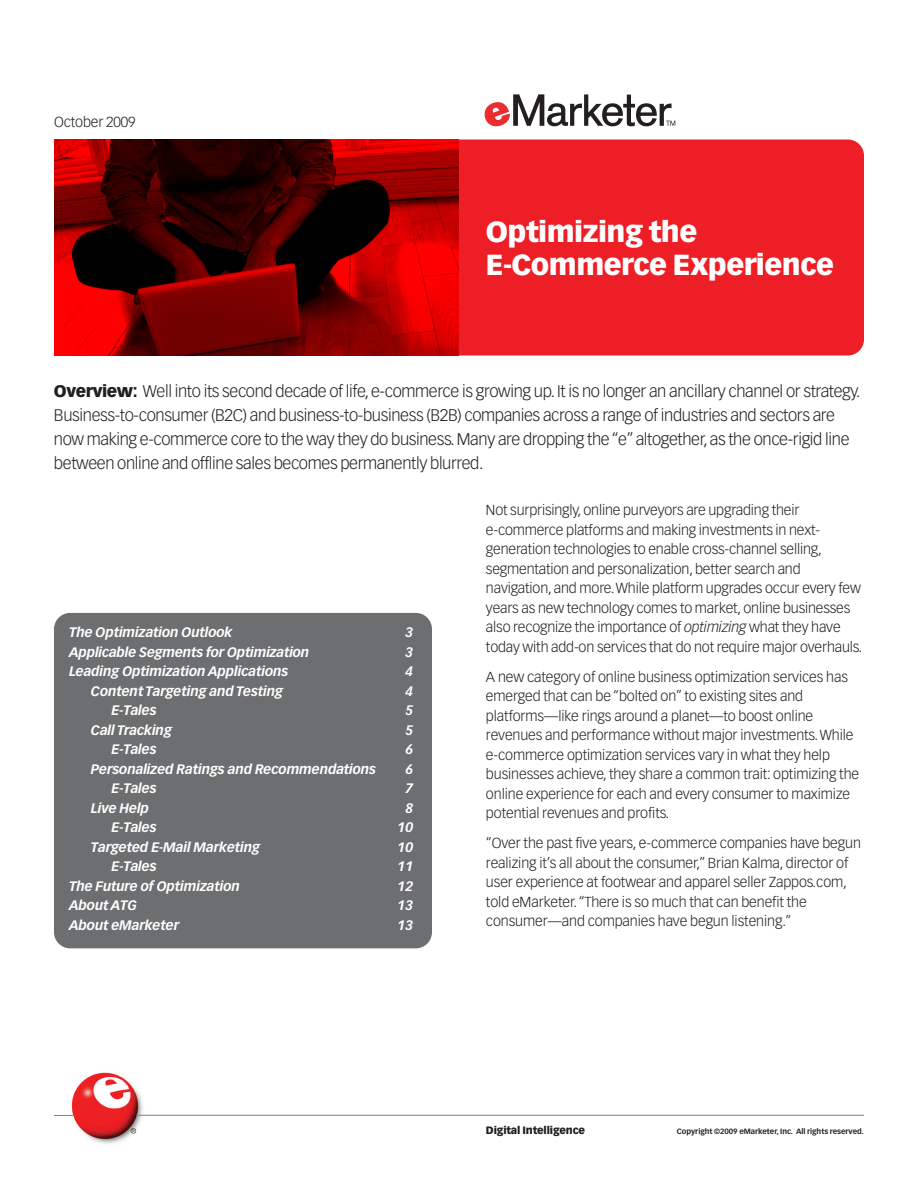
<style>
.page{position:relative;width:918px;height:1188px;background:#fff}
.page>*{position:absolute;margin:0;border:0;box-sizing:border-box;transform-origin:0 0}
.t1{font:900 28.5px/33px "Vectora LT Std";letter-spacing:-.02em;color:#fff}
.t2{font:300 16.5px/24px "Vectora LT Std";letter-spacing:-.02em;color:#231f20}
.t3{font:300 14.25px/19.5px "Vectora LT Std";letter-spacing:-.005em;color:#231f20}
.t4{font:italic 700 13.5px "Vectora LH";letter-spacing:-.01em;color:#fff}
.t5{font:900 10.5px "Vectora LT Std";letter-spacing:-.02em;color:#231f20}
.t6{font:700 7.5px "Vectora LT Std";letter-spacing:-.005em;color:#231f20}
.s1{font-weight:900}
.s2{font-style:italic}
</style>
<div class="page">
<div style="left:414px;top:140px;width:450px;height:216px;background:#ed1e25;border-radius:16px"></div>
<svg style="left:484px;top:94px;width:191px;height:33px"></svg>
<img style="left:54px;top:140px;width:405px;height:216px">
<img style="left:71px;top:1072px;width:75px;height:72px">
<svg style="left:131px;top:1128px;width:5px;height:6px"></svg>
<hr style="left:136px;top:1115px;width:728px;height:1px;background:#808285">
<svg style="left:54px;top:1115px;width:19px;height:1px"></svg>
<div style="left:54px;top:613px;width:378px;height:335px;background:#6d6e70;border-radius:16px"></div>
<p class="t3" style="left:54px;top:113px;width:83px">October 2009</p>
<h1 class="t1" style="left:486px;top:217px;width:350px">Optimizing the<br>E-Commerce Experience</h1>
<p class="t2" style="left:54px;top:380px;width:808px"><span class="s1">Overview:</span> Well into its second decade of life,e-commerce is growing up.It is no longer an ancillary channel or strategy.<br>Business-to-consumer (B2C) and business-to-business (B2B) companies across a range of industries and sectors are now making e-commerce core to the way they do business.Many are dropping the “e”altogether,as the once-rigid line between online and offline sales becomes permanently blurred.</p>
<p class="t3" style="left:486px;top:502px;width:378px">Not surprisingly, online purveyors are upgrading their e-commerce platforms and making investments in next&shy;generation technologies to enable cross-channel selling, segmentation and personalization, better search and navigation, and more.While platform upgrades occur every few years as new technology comes to market, online businesses also recognize the importance of <span class="s2">optimizing</span> what they have today with add-on services that do not require major overhauls.</p>
<p class="t3" style="left:486px;top:668px;width:375px">A new category of online business optimization services has emerged that can be “bolted on” to existing sites and platforms—like rings around a planet—to boost online revenues and performance without major investments.While e-commerce optimization services vary in what they help businesses achieve, they share a common trait: optimizing the online experience for each and every consumer to maximize potential revenues and profits.</p>
<p class="t3" style="left:486px;top:835px;width:376px">“Over the past five years, e-commerce companies have begun realizing it’s all about the consumer,” Brian Kalma, director of user experience at footwear and apparel seller Zappos.com, told eMarketer.“There is so much that can benefit the consumer—and companies have begun listening.”</p>
<p class="t4" style="left:69px;top:627px;width:165px">The Optimization Outlook</p>
<p class="t4" style="left:405px;top:627px;width:9px">3</p>
<p class="t4" style="left:69px;top:646px;width:242px">Applicable Segments for Optimization</p>
<p class="t4" style="left:405px;top:646px;width:9px">3</p>
<p class="t4" style="left:69px;top:666px;width:221px">Leading Optimization Applications</p>
<p class="t4" style="left:405px;top:666px;width:9px">4</p>
<p class="t4" style="left:91px;top:685px;width:194px">Content Targeting and Testing</p>
<p class="t4" style="left:405px;top:685px;width:9px">4</p>
<p class="t4" style="left:112px;top:705px;width:47px">E-Tales</p>
<p class="t4" style="left:405px;top:705px;width:9px">5</p>
<p class="t4" style="left:91px;top:724px;width:83px">Call Tracking</p>
<p class="t4" style="left:405px;top:724px;width:9px">5</p>
<p class="t4" style="left:112px;top:744px;width:47px">E-Tales</p>
<p class="t4" style="left:405px;top:744px;width:9px">6</p>
<p class="t4" style="left:91px;top:763px;width:287px">Personalized Ratings and Recommendations</p>
<p class="t4" style="left:405px;top:763px;width:9px">6</p>
<p class="t4" style="left:112px;top:783px;width:47px">E-Tales</p>
<p class="t4" style="left:405px;top:783px;width:9px">7</p>
<p class="t4" style="left:91px;top:802px;width:60px">Live Help</p>
<p class="t4" style="left:405px;top:802px;width:9px">8</p>
<p class="t4" style="left:112px;top:822px;width:47px">E-Tales</p>
<p class="t4" style="left:398px;top:822px;width:17px">10</p>
<p class="t4" style="left:91px;top:841px;width:171px">Targeted E-Mail Marketing</p>
<p class="t4" style="left:398px;top:841px;width:17px">10</p>
<p class="t4" style="left:112px;top:861px;width:47px">E-Tales</p>
<p class="t4" style="left:398px;top:861px;width:17px">11</p>
<p class="t4" style="left:69px;top:880px;width:173px">The Future of Optimization</p>
<p class="t4" style="left:398px;top:880px;width:17px">12</p>
<p class="t4" style="left:69px;top:900px;width:69px">About ATG</p>
<p class="t4" style="left:398px;top:900px;width:17px">13</p>
<p class="t4" style="left:69px;top:919px;width:112px">About eMarketer</p>
<p class="t4" style="left:398px;top:919px;width:17px">13</p>
<p class="t5" style="left:486px;top:1125px;width:101px">Digital Intelligence</p>
<p class="t6" style="left:677px;top:1128px;width:189px">Copyright ©2009 eMarketer, Inc. All rights reserved.</p>
</div>
